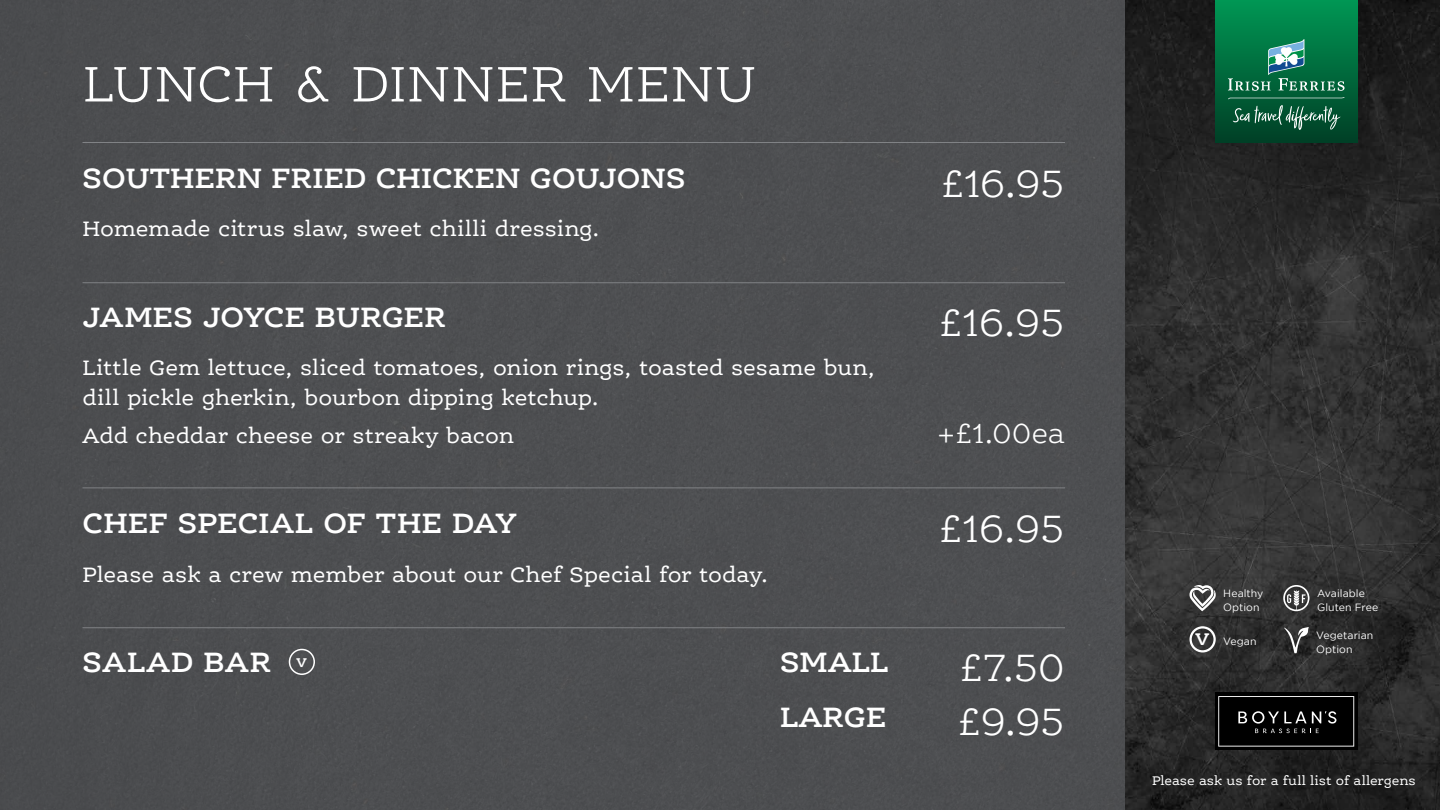
<style>
.page{position:relative;width:1440px;height:810px;background:#515254}
.page>*{position:absolute;margin:0;border:0;box-sizing:border-box;transform-origin:0 0}
.t1{font:300 54px "Ernestine Pro";color:#fff}
.t2{font:300 41.25px "Ernestine Pro";letter-spacing:-.04em;color:#fff}
.t3{font:600 30px "Ernestine Pro";letter-spacing:.005em;color:#fff}
.t4{font:300 30px "Ernestine Pro";color:#fff}
.t5{font:600 30px "Ernestine Pro";letter-spacing:.035em;color:#fff}
.t6{font:22.5px/30px "Ernestine Pro";color:#fff}
.t7{font:700 18px "Ernestine Pro";color:#fff}
.t8{font:13.5px "Ernestine Pro";letter-spacing:-.005em;color:#fff}
.t9{font:700 13.5px "Ernestine Pro";color:#fff}
.t10{font:10.5px/13.5px "Gotham";letter-spacing:.005em;color:#fff}
</style>
<div class="page">
<hr style="left:82px;top:142px;width:983px;height:1px;background:#808285">
<img style="left:1125px;top:0;width:315px;height:810px">
<hr style="left:82px;top:488px;width:983px;height:1px;background:#808285">
<hr style="left:82px;top:627px;width:983px;height:1px;background:#808285">
<hr style="left:82px;top:282px;width:983px;height:1px;background:#808285">
<div style="left:289px;top:649px;width:26px;height:26px;border:2px solid #fff;border-radius:50%"></div>
<div style="left:1215px;top:693px;width:143px;height:57px;background:#000"></div>
<svg style="left:1218px;top:696px;width:136px;height:51px"></svg>
<div style="left:1215px;top:0;width:143px;height:143px;background:linear-gradient(to bottom,#009754,#003f26)"></div>
<svg style="left:1228px;top:39px;width:117px;height:91px;background:#217655"></svg>
<svg style="left:1283px;top:585px;width:27px;height:26px"></svg>
<svg style="left:1284px;top:627px;width:25px;height:26px"></svg>
<svg style="left:1190px;top:585px;width:26px;height:26px"></svg>
<div style="left:1189px;top:626px;width:27px;height:26px;border:2px solid #fff;border-radius:50%"></div>
<h1 class="t1" style="left:83px;top:51px;width:675px">LUNCH &amp; DINNER MENU</h1>
<h3 class="t3" style="left:83px;top:159px;width:604px">SOUTHERN FRIED CHICKEN GOUJONS</h3>
<h2 class="t2" style="left:940px;top:158px;width:127px">£16.95</h2>
<p class="t6" style="left:82px;top:214px;width:519px">Homemade citrus slaw, sweet chilli dressing.</p>
<h3 class="t3" style="left:83px;top:298px;width:365px">JAMES JOYCE BURGER</h3>
<h2 class="t2" style="left:938px;top:297px;width:129px">£16.95</h2>
<p class="t6" style="left:82px;top:353px;width:794px">Little Gem lettuce, sliced tomatoes, onion rings, toasted sesame bun, dill pickle gherkin, bourbon dipping ketchup.</p>
<p class="t6" style="left:82px;top:420px;width:433px">Add cheddar cheese or streaky bacon</p>
<h3 class="t4" style="left:937px;top:415px;width:130px">+£1.00ea</h3>
<h3 class="t3" style="left:83px;top:505px;width:435px">CHEF SPECIAL OF THE DAY</h3>
<h2 class="t2" style="left:938px;top:504px;width:129px">£16.95</h2>
<p class="t6" style="left:82px;top:559px;width:687px">Please ask a crew member about our Chef Special for today.</p>
<h3 class="t5" style="left:83px;top:644px;width:190px">SALAD BAR</h3>
<h3 class="t3" style="left:780px;top:644px;width:110px">SMALL</h3>
<h2 class="t2" style="left:958px;top:643px;width:108px">£7.50</h2>
<h3 class="t3" style="left:780px;top:698px;width:108px">LARGE</h3>
<h2 class="t2" style="left:957px;top:697px;width:110px">£9.95</h2>
<p class="t9" style="left:296px;top:654px;width:12px">V</p>
<p class="t7" style="left:1195px;top:628px;width:15px">V</p>
<p class="t10" style="left:1223px;top:586px;width:42px">Healthy<br>Option</p>
<p class="t10" style="left:1223px;top:634px;width:35px">Vegan</p>
<p class="t10" style="left:1317px;top:586px;width:63px">Available<br>Gluten Free</p>
<p class="t10" style="left:1316px;top:628px;width:59px">Vegetarian<br>Option</p>
<p class="t8" style="left:1152px;top:773px;width:265px">Please ask us for a full list of allergens</p>
</div>
